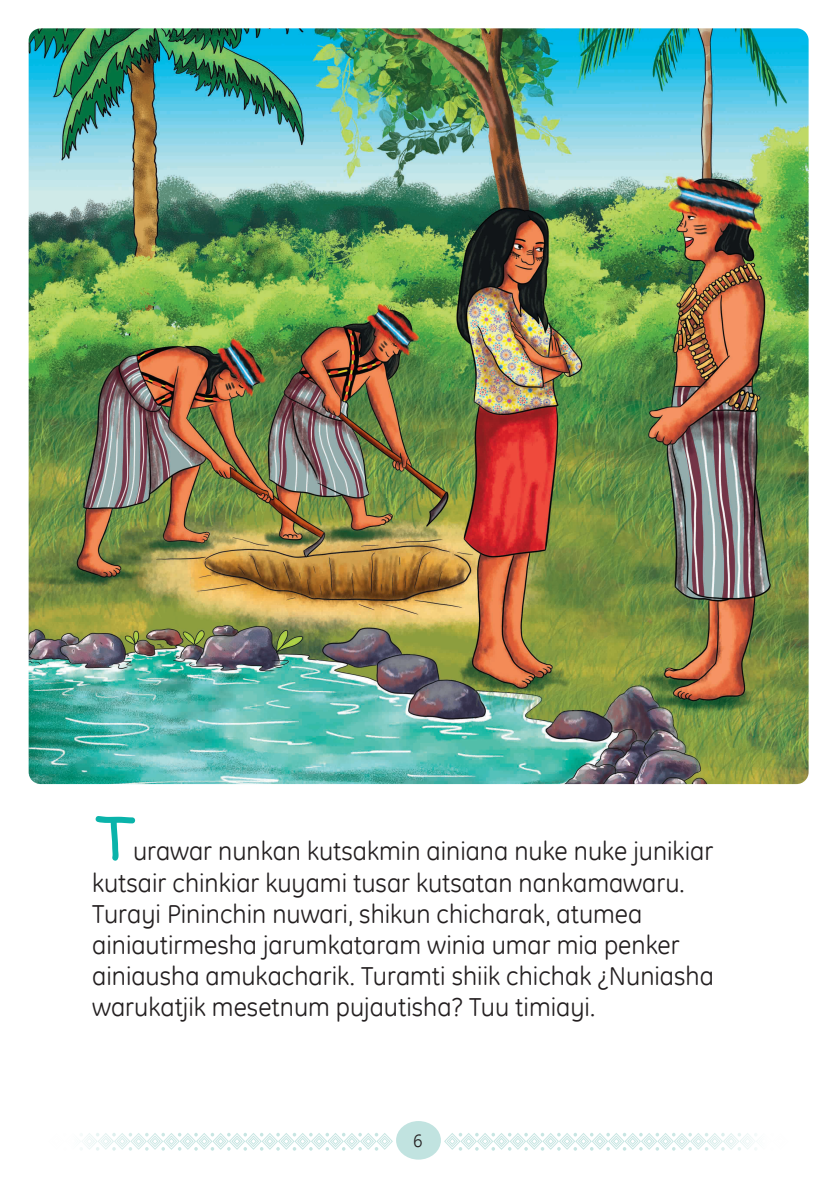
<style>
.page{position:relative;width:837px;height:1191px;background:#fff}
.page>*{position:absolute;margin:0;border:0;box-sizing:border-box;transform-origin:0 0}
.t1{font:60px "Comic Sans MS";color:#0ab3aa}
.t2{font:26px/31.2px "GE Inspira";color:#231f20}
.t3{font:18px "GE Inspira";color:#231f20}
</style>
<div class="page">
<div style="left:394px;top:1119px;width:48px;height:42px;background:#c1e3e0;border-radius:50%"></div>
<div style="left:393px;top:1118px;width:51px;height:44px;border:3px solid #fff;border-radius:50%"></div>
<svg style="left:81px;top:1133px;width:312px;height:17px"></svg>
<svg style="left:444px;top:1133px;width:313px;height:17px"></svg>
<img style="left:29px;top:28px;width:779px;height:756px">
<h1 class="t1" style="left:92px;top:794px;width:42px">T</h1>
<p class="t2" style="left:92px;top:835px;width:623px;text-indent:41px">urawar nunkan kutsakmin ainiana nuke nuke junikiar kutsair chinkiar kuyami tusar kutsatan nankamawaru.<br>Turayi Pininchin nuwari, shikun chicharak, atumea ainiautirmesha jarumkataram winia umar mia penker ainiausha amukacharik. Turamti shiik chichak ¿Nuniasha warukatjik mesetnum pujautisha? Tuu timiayi.</p>
<p class="t3" style="left:413px;top:1129px;width:11px">6</p>
</div>
